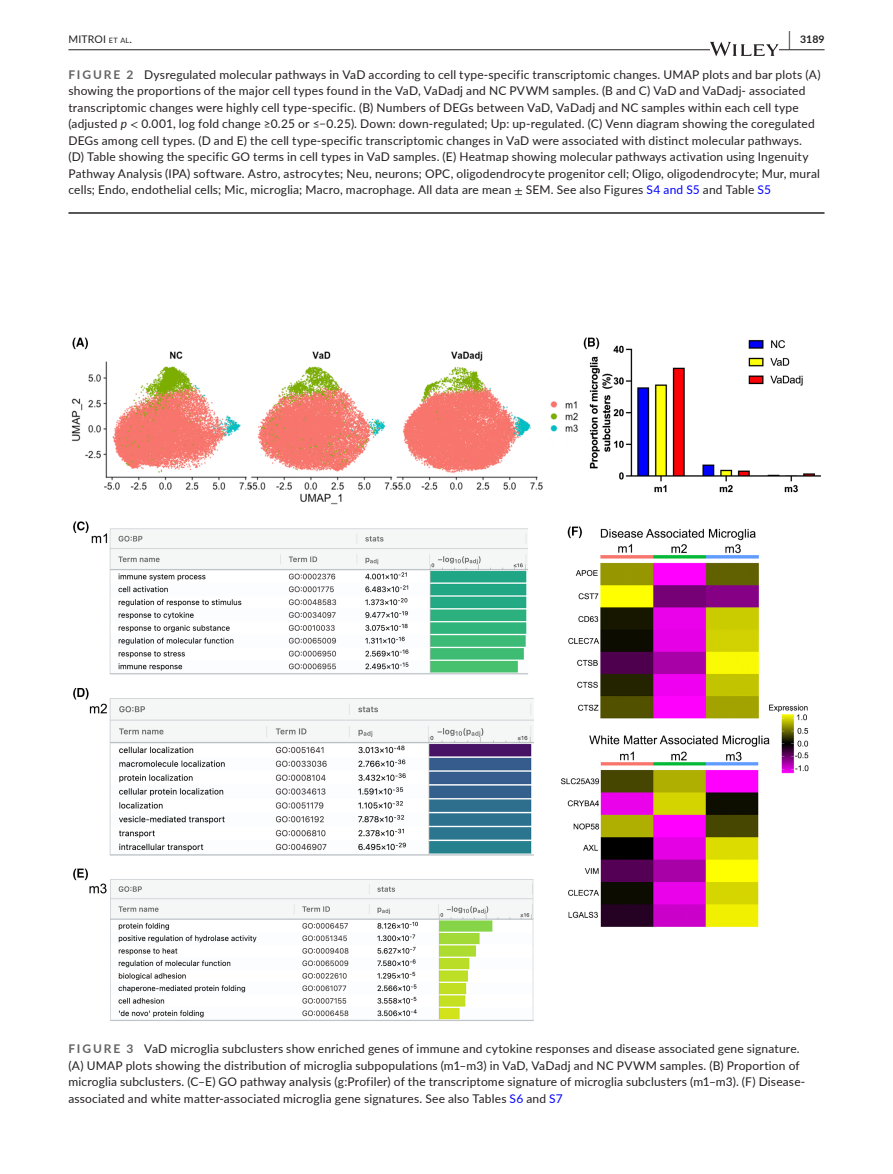
<style>
.page{position:relative;width:893px;height:1174px;background:#fff}
.page>*{position:absolute;margin:0;border:0;box-sizing:border-box;transform-origin:0 0}
.t1{font:12px/16.5px "Lato";letter-spacing:.015em;color:#231f20}
.t2{font:10.5px "Lato";letter-spacing:.015em;color:#231f20}
.t3{font:700 10.5px "Lato";color:#231f20}
.s1{font-size:7.35px}
.s2{font-size:19.5px}
.s3{font-weight:700;color:#636366}
.s4{font-style:italic}
.s5{font-family:"STIX"}
.s6{color:#00f}
</style>
<div class="page">
<hr style="left:68px;top:49px;width:756px;height:1px;background:#231f20">
<svg style="left:710px;top:42px;width:69px;height:14px"></svg>
<hr style="left:68px;top:212px;width:756px;height:2px;background:#231f20">
<img style="left:72px;top:337px;width:749px;height:684px">
<p class="t2" style="left:68px;top:31px;width:65px">MITROI <span class="s1">et al</span>.</p>
<p class="t3" style="left:789px;top:31px;width:37px"><span class="s2">|</span> 3189</p>
<p class="t1" style="left:68px;top:66px;width:754px"><span class="s3">FIGURE 2</span> Dysregulated molecular pathways in VaD according to cell type-specific transcriptomic changes. UMAP plots and bar plots (A) showing the proportions of the major cell types found in the VaD, VaDadj and NC PVWM samples. (B and C) VaD and VaDadj- associated transcriptomic changes were highly cell type-specific. (B) Numbers of DEGs between VaD, VaDadj and NC samples within each cell type (adjusted <span class="s4">p</span> <span class="s5">&lt;</span> 0.001, log fold change ≥0.25 or ≤−0.25). Down: down-regulated; Up: up-regulated. (C) Venn diagram showing the coregulated DEGs among cell types. (D and E) the cell type-specific transcriptomic changes in VaD were associated with distinct molecular pathways. (D) Table showing the specific GO terms in cell types in VaD samples. (E) Heatmap showing molecular pathways activation using Ingenuity Pathway Analysis (IPA) software. Astro, astrocytes; Neu, neurons; OPC, oligodendrocyte progenitor cell; Oligo, oligodendrocyte; Mur, mural cells; Endo, endothelial cells; Mic, microglia; Macro, macrophage. All data are mean <span class="s5">±</span> SEM. See also Figures <span class="s6">S4 and S5</span> and Table <span class="s6">S5</span></p>
<p class="t1" style="left:68px;top:1040px;width:738px"><span class="s3">FIGURE 3</span> VaD microglia subclusters show enriched genes of immune and cytokine responses and disease associated gene signature. (A) UMAP plots showing the distribution of microglia subpopulations (m1–m3) in VaD, VaDadj and NC PVWM samples. (B) Proportion of microglia subclusters. (C–E) GO pathway analysis (g:Profiler) of the transcriptome signature of microglia subclusters (m1–m3). (F) Disease&shy;associated and white matter-associated microglia gene signatures. See also Tables <span class="s6">S6</span> and <span class="s6">S7</span></p>
</div>
